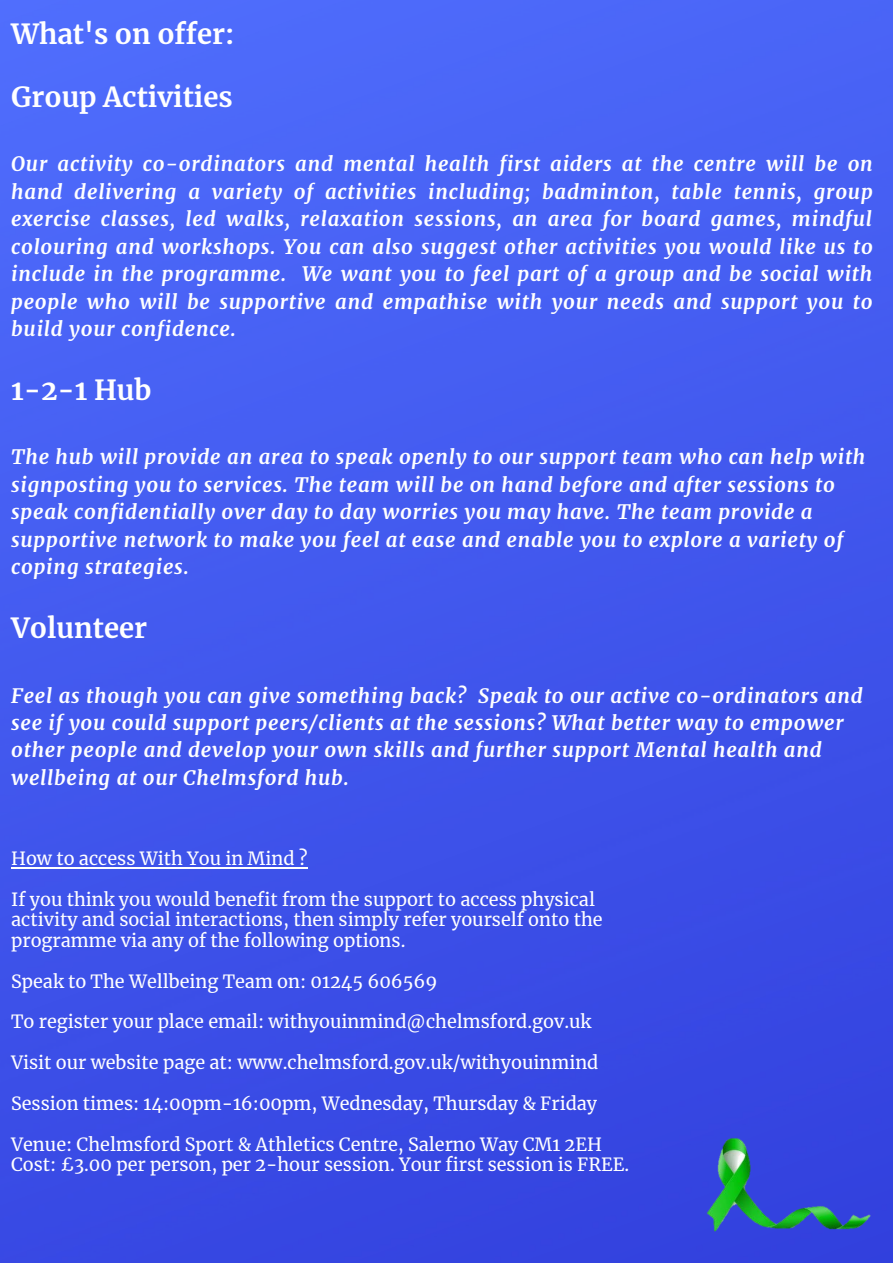
<style>
.page{position:relative;width:893px;height:1263px;background:#fff}
.page>*{position:absolute;margin:0;border:0;box-sizing:border-box;transform-origin:0 0}
.t1{font:700 27.45px "Merriweather";color:#fff}
.t2{font:italic 700 20.1px/27.5px "Merriweather";letter-spacing:.04em;color:#fff}
.t3{font:18px/20.4px "Merriweather";color:#fff}
</style>
<div class="page">
<img style="left:0;top:0;width:893px;height:1263px">
<hr style="left:11px;top:867px;width:296px;height:1px;background:#fff">
<img style="left:679px;top:1113px;width:214px;height:150px">
<p class="t1" style="left:11px;top:17px;width:225px">What's on offer:</p>
<p class="t1" style="left:11px;top:80px;width:223px">Group Activities</p>
<p class="t2" style="left:11px;top:151px;width:863px;text-align:justify">Our activity co-ordinators and mental health first aiders at the centre will be on hand delivering a variety of activities including; badminton, table tennis, group exercise classes, led walks, relaxation sessions, an area for board games, mindful colouring and workshops. You can also suggest other activities you would like us to include in the programme. We want you to feel part of a group and be social with people who will be supportive and empathise with your needs and support you to build your confidence.</p>
<p class="t1" style="left:11px;top:373px;width:142px">1-2-1 Hub</p>
<p class="t2" style="left:11px;top:443px;width:856px">The hub will provide an area to speak openly to our support team who can help with signposting you to services. The team will be on hand before and after sessions to speak confidentially over day to day worries you may have. The team provide a supportive network to make you feel at ease and enable you to explore a variety of coping strategies.</p>
<p class="t1" style="left:11px;top:611px;width:137px">Volunteer</p>
<p class="t2" style="left:11px;top:682px;width:853px">Feel as though you can give something back? Speak to our active co-ordinators and see if you could support peers/clients at the sessions? What better way to empower other people and develop your own skills and further support Mental health and wellbeing at our Chelmsford hub.</p>
<p class="t3" style="left:11px;top:848px;width:298px">How to access With You in Mind ?</p>
<p class="t3" style="left:11px;top:889px;width:593px">If you think you would benefit from the support to access physical activity and social interactions, then simply refer yourself onto the programme via any of the following options.</p>
<p class="t3" style="left:11px;top:971px;width:428px">Speak to The Wellbeing Team on: 01245 606569</p>
<p class="t3" style="left:11px;top:1012px;width:582px">To register your place email: withyouinmind@chelmsford.gov.uk</p>
<p class="t3" style="left:11px;top:1052px;width:589px">Visit our website page at: www.chelmsford.gov.uk/withyouinmind</p>
<p class="t3" style="left:11px;top:1093px;width:587px">Session times: 14:00pm-16:00pm, Wednesday, Thursday &amp; Friday</p>
<p class="t3" style="left:11px;top:1134px;width:592px">Venue: Chelmsford Sport &amp; Athletics Centre, Salerno Way CM1 2EH</p>
<p class="t3" style="left:11px;top:1154px;width:620px">Cost: £3.00 per person, per 2-hour session. Your first session is FREE.</p>
</div>
